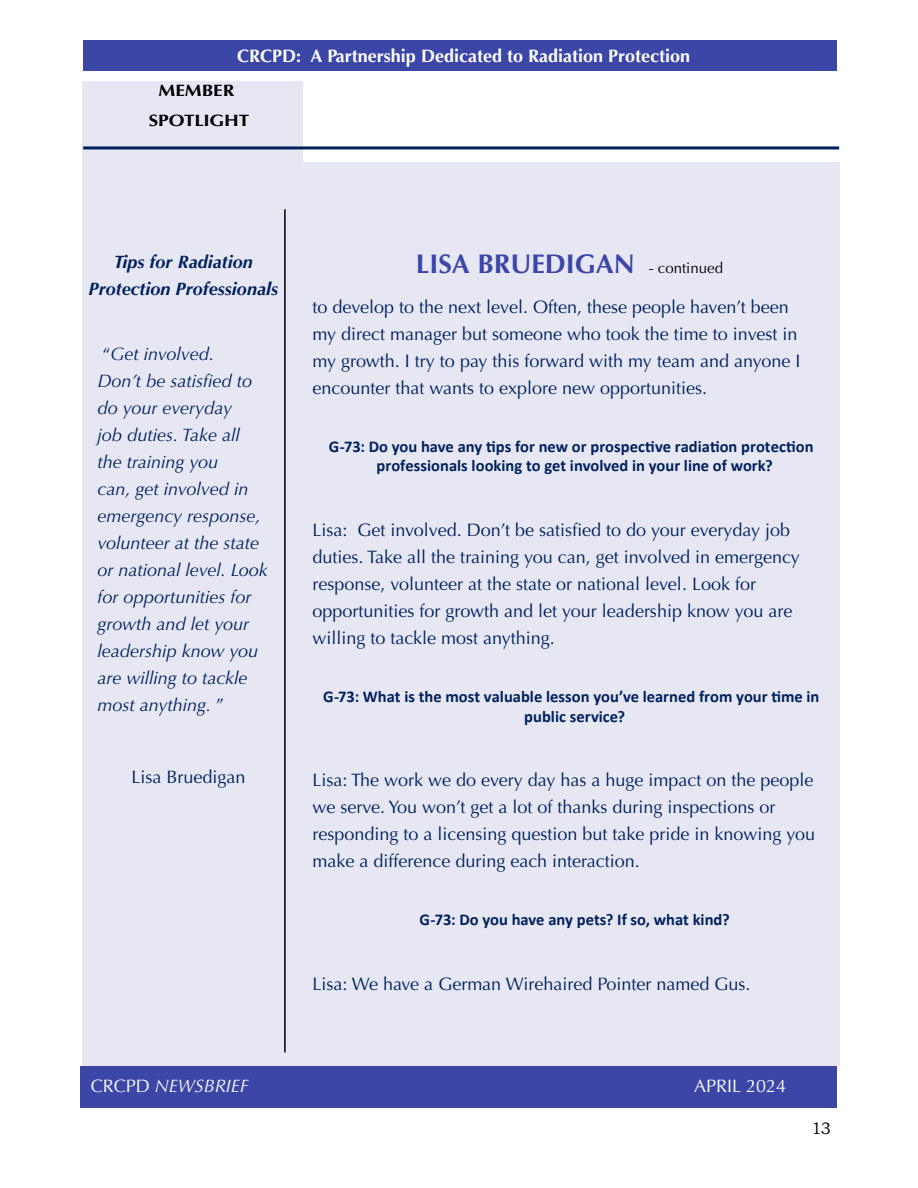
<style>
.page{position:relative;width:918px;height:1188px;background:#fff}
.page>*{position:absolute;margin:0;border:0;box-sizing:border-box;transform-origin:0 0}
.Article_Heading{font:700 27px "Optima";color:#3c46a7}
.Boxes{font:18px/27px "Optima";color:#00205c}
.Boxes-2{font:italic 18px/27px "Optima";color:#00205c}
.t1{font:700 18px "Optima";color:#fff}
.Body_Text_Optima_Pantone{font:italic 700 18px/27px "Optima";color:#00205c;text-align:center}
.t2{font:italic 18px "Optima";color:#fff}
.t3{font:18px "Optima";color:#fff}
.Boxes-3{font:700 16.5px/19.8px "Calibri";color:#00205c;text-align:center}
.Boxes-4{font:700 16.5px "Optima";letter-spacing:-.005em;color:#000;scale:1.15 1}
.t4{font:16.5px "Bookman Old Style";color:#000}
.s1{font-weight:400;font-size:15px;color:#000}
.s2{font-style:normal}
</style>
<div class="page">
<div style="left:80px;top:1066px;width:757px;height:42px;background:#3c46a7"></div>
<div style="left:83px;top:40px;width:754px;height:30px;background:#3c46a7"></div>
<div style="left:82px;top:81px;width:221px;height:985px;background:#e6e7f3"></div>
<div style="left:299px;top:162px;width:541px;height:904px;background:#e6e7f3"></div>
<hr style="left:83px;top:146px;width:756px;height:3px;background:#00205c">
<hr style="left:284px;top:209px;width:2px;height:843px;background:#000">
<p class="t1" style="left:237px;top:45px;width:454px">CRCPD: A Partnership Dedicated to Radiation Protection</p>
<p class="Boxes-4" style="left:158px;top:81px;width:67px">MEMBER</p>
<p class="Boxes-4" style="left:149px;top:111px;width:89px">SPOTLIGHT</p>
<p class="Body_Text_Optima_Pantone" style="left:89px;top:249px;width:191px">Tips for Radiation<br>Protection Professionals</p>
<p class="Article_Heading" style="left:416px;top:249px;width:309px">LISA BRUEDIGAN <span class="s1">- continued</span></p>
<p class="Boxes-2" style="left:97px;top:341px;width:172px"><span class="s2">“</span>Get involved.<br>Don’t be satisfied to do your everyday<br>job duties. Take all the training you<br>can, get involved in emergency response, volunteer at the state or national level. Look for opportunities for growth and let your leadership know you are willing to tackle most anything. <span class="s2">”</span></p>
<p class="Boxes" style="left:132px;top:764px;width:116px">Lisa Bruedigan</p>
<p class="Boxes" style="left:312px;top:294px;width:490px">to develop to the next level. Often, these people haven’t been my direct manager but someone who took the time to invest in my growth. I try to pay this forward with my team and anyone I encounter that wants to explore new opportunities.</p>
<p class="Boxes-3" style="left:329px;top:436px;width:486px">G-73: Do you have any tips for new or prospective radiation protection professionals looking to get involved in your line of work?</p>
<p class="Boxes" style="left:312px;top:517px;width:489px">Lisa: Get involved. Don’t be satisfied to do your everyday job duties. Take all the training you can, get involved in emergency response, volunteer at the state or national level. Look for opportunities for growth and let your leadership know you are willing to tackle most anything.</p>
<p class="Boxes-3" style="left:323px;top:686px;width:498px">G-73: What is the most valuable lesson you’ve learned from your time in public service?</p>
<p class="Boxes" style="left:312px;top:767px;width:504px">Lisa: The work we do every day has a huge impact on the people we serve. You won’t get a lot of thanks during inspections or responding to a licensing question but take pride in knowing you make a difference during each interaction.</p>
<p class="Boxes-3" style="left:420px;top:910px;width:312px">G-73: Do you have any pets? If so, what kind?</p>
<p class="Boxes" style="left:312px;top:970px;width:440px">Lisa: We have a German Wirehaired Pointer named Gus.</p>
<p class="t2" style="left:91px;top:1076px;width:160px"><span class="s2">CRCPD</span> NEWSBRIEF</p>
<p class="t3" style="left:694px;top:1076px;width:94px">APRIL 2024</p>
<p class="t4" style="left:811px;top:1119px;width:21px">13</p>
</div>
